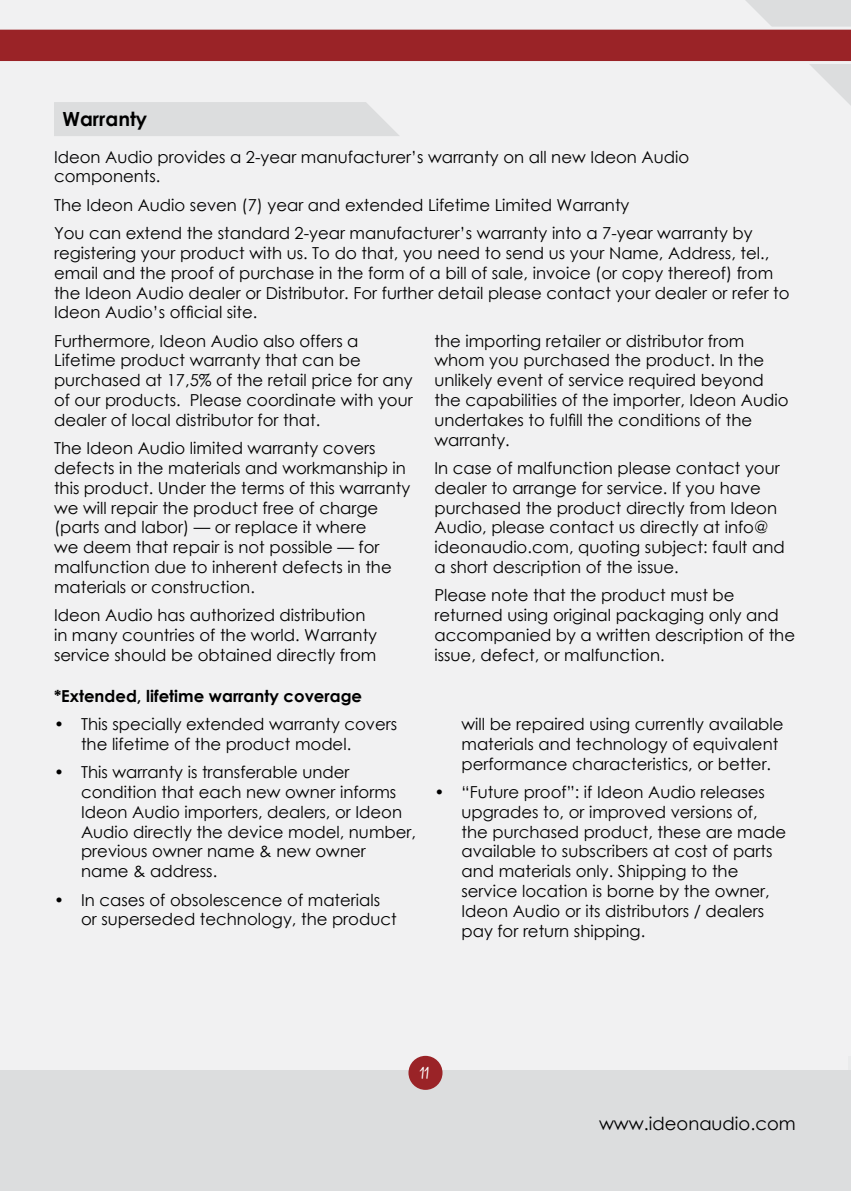
<style>
.page{position:relative;width:851px;height:1191px;background:#fff}
.page>*{position:absolute;margin:0;border:0;box-sizing:border-box;transform-origin:0 0}
.t1{font:700 19.5px "Century Gothic";color:#000}
.t2{font:18px "Century Gothic";color:#000}
.t3{font:18px "Gunny Manual";color:#fff}
.t4{font:16.5px/19.8px "Century Gothic";color:#000}
.t5{font:700 16.5px "Century Gothic";color:#000}
</style>
<div class="page">
<div style="left:0;top:0;width:850px;height:1191px;background:#f1f1f2"></div>
<div style="left:0;top:1069px;width:850px;height:122px;background:#dcddde"></div>
<div style="left:408px;top:1055px;width:34px;height:34px;background:#9a2327;border-radius:50%"></div>
<svg style="left:0;top:0;width:850px;height:136px"></svg>
<p class="t1" style="left:63px;top:104px;width:86px">Warranty</p>
<p class="t4" style="left:54px;top:146px;width:636px">Ideon Audio provides a 2-year manufacturer’s warranty on all new Ideon Audio components.</p>
<p class="t4" style="left:54px;top:190px;width:700px;line-height:28.3px">The Ideon Audio seven (7) year and extended Lifetime Limited Warranty<br>You can extend the standard 2-year manufacturer’s warranty into a 7-year warranty by</p>
<p class="t4" style="left:54px;top:243px;width:737px">registering your product with us. To do that, you need to send us your Name, Address, tel., email and the proof of purchase in the form of a bill of sale, invoice (or copy thereof) from the Ideon Audio dealer or Distributor. For further detail please contact your dealer or refer to Ideon Audio’s official site.</p>
<p class="t4" style="left:54px;top:330px;width:360px">Furthermore, Ideon Audio also offers a Lifetime product warranty that can be purchased at 17,5% of the retail price for any of our products. Please coordinate with your dealer of local distributor for that.</p>
<p class="t4" style="left:54px;top:438px;width:358px">The Ideon Audio limited warranty covers defects in the materials and workmanship in this product. Under the terms of this warranty we will repair the product free of charge (parts and labor) — or replace it where<br>we deem that repair is not possible — for malfunction due to inherent defects in the materials or construction.</p>
<p class="t4" style="left:54px;top:605px;width:324px">Ideon Audio has authorized distribution in many countries of the world. Warranty service should be obtained directly from</p>
<p class="t4" style="left:434px;top:330px;width:355px">the importing retailer or distributor from whom you purchased the product. In the unlikely event of service required beyond the capabilities of the importer, Ideon Audio undertakes to fulfill the conditions of the warranty.</p>
<p class="t4" style="left:434px;top:458px;width:352px">In case of malfunction please contact your dealer to arrange for service. If you have purchased the product directly from Ideon Audio, please contact us directly at info@ ideonaudio.com, quoting subject: fault and a short description of the issue.</p>
<p class="t4" style="left:434px;top:585px;width:362px">Please note that the product must be returned using original packaging only and accompanied by a written description of the issue, defect, or malfunction.</p>
<p class="t5" style="left:54px;top:683px;width:309px">*Extended, lifetime warranty coverage</p>
<p class="t4" style="left:81px;top:714px;width:317px;text-indent:-27px">• This specially extended warranty covers the lifetime of the product model.</p>
<p class="t4" style="left:81px;top:762px;width:336px;text-indent:-27px">• This warranty is transferable under condition that each new owner informs Ideon Audio importers, dealers, or Ideon Audio directly the device model, number, previous owner name &amp; new owner name &amp; address.</p>
<p class="t4" style="left:81px;top:889px;width:317px;text-indent:-27px">• In cases of obsolescence of materials or superseded technology, the product</p>
<p class="t4" style="left:461px;top:714px;width:323px">will be repaired using currently available materials and technology of equivalent performance characteristics, or better.</p>
<p class="t4" style="left:461px;top:782px;width:326px;text-indent:-27px">• “Future proof”: if Ideon Audio releases upgrades to, or improved versions of, the purchased product, these are made available to subscribers at cost of parts and materials only. Shipping to the service location is borne by the owner, Ideon Audio or its distributors / dealers pay for return shipping.</p>
<p class="t3" style="left:419px;top:1061px;width:11px">11</p>
<p class="t2" style="left:599px;top:1111px;width:198px">www.ideonaudio.com</p>
</div>
